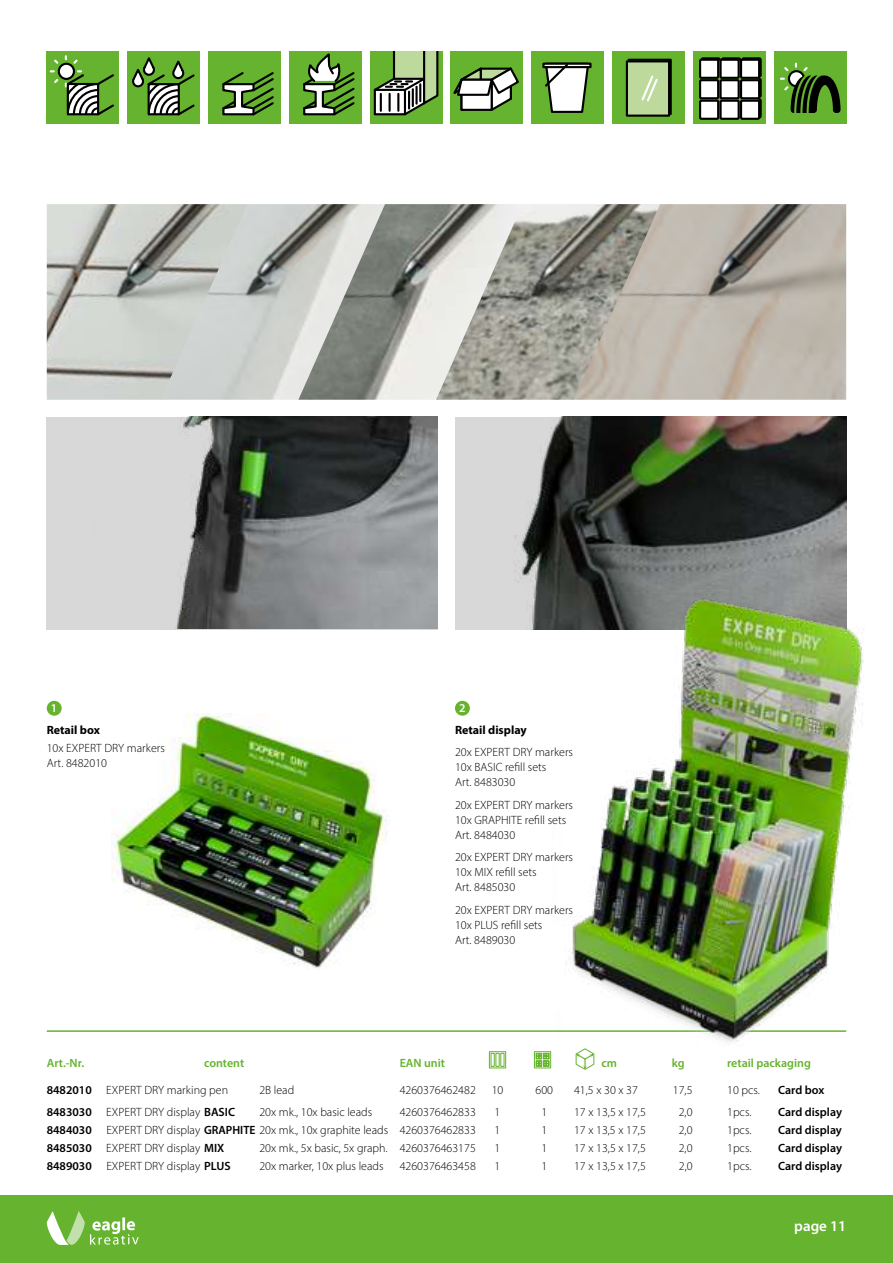
<style>
.page{position:relative;width:893px;height:1263px;background:#fff}
.page>*{position:absolute;margin:0;border:0;box-sizing:border-box;transform-origin:0 0}
.t1{font:600 15px "Myriad Pro";color:#fff}
.t2{font:300 12px/15px "Myriad Pro";color:#000}
.t3{font:600 12px "Myriad Pro";color:#000}
.t4{font:600 12px "Myriad Pro";color:#65b32e}
.t5{font:700 12px "Myriad Pro";color:#000}
.t6{font:600 12px "Myriad Pro";color:#fff}
.s1{font-weight:600}
</style>
<div class="page">
<div style="left:0;top:1195px;width:893px;height:68px;background:#65b32e"></div>
<svg style="left:47px;top:1211px;width:92px;height:34px"></svg>
<hr style="left:47px;top:1030px;width:799px;height:2px;background:#65b32e">
<img style="left:47px;top:204px;width:114px;height:196px">
<img style="left:161px;top:204px;width:137px;height:196px">
<img style="left:298px;top:204px;width:138px;height:196px">
<img style="left:436px;top:204px;width:137px;height:196px">
<img style="left:573px;top:204px;width:273px;height:196px">
<img style="left:455px;top:417px;width:391px;height:212px">
<div style="left:47px;top:417px;width:391px;height:212px;background:#d8d8d8"></div>
<img style="left:176px;top:417px;width:262px;height:211px">
<div style="left:693px;top:51px;width:72px;height:72px;background:#65b32e"></div>
<svg style="left:700px;top:57px;width:62px;height:62px"></svg>
<div style="left:721px;top:60px;width:18px;height:18px;background:#fff"></div>
<div style="left:719px;top:59px;width:21px;height:20px;border:2px solid #000"></div>
<div style="left:700px;top:60px;width:18px;height:18px;background:#fff"></div>
<div style="left:699px;top:59px;width:20px;height:20px;border:2px solid #000"></div>
<div style="left:741px;top:60px;width:18px;height:18px;background:#fff"></div>
<div style="left:740px;top:59px;width:20px;height:20px;border:2px solid #000"></div>
<div style="left:721px;top:80px;width:18px;height:18px;background:#fff"></div>
<div style="left:719px;top:79px;width:21px;height:20px;border:2px solid #000"></div>
<div style="left:700px;top:80px;width:18px;height:18px;background:#fff"></div>
<div style="left:699px;top:79px;width:20px;height:20px;border:2px solid #000"></div>
<div style="left:741px;top:80px;width:18px;height:18px;background:#fff"></div>
<div style="left:740px;top:79px;width:20px;height:20px;border:2px solid #000"></div>
<div style="left:721px;top:101px;width:18px;height:18px;background:#fff"></div>
<div style="left:719px;top:100px;width:21px;height:20px;border:2px solid #000"></div>
<div style="left:700px;top:101px;width:18px;height:18px;background:#fff"></div>
<div style="left:699px;top:100px;width:20px;height:20px;border:2px solid #000"></div>
<div style="left:741px;top:101px;width:18px;height:18px;background:#fff"></div>
<div style="left:740px;top:100px;width:20px;height:20px;border:2px solid #000"></div>
<div style="left:47px;top:51px;width:72px;height:72px;background:#65b32e"></div>
<svg style="left:51px;top:56px;width:63px;height:60px"></svg>
<div style="left:128px;top:51px;width:72px;height:72px;background:#65b32e"></div>
<svg style="left:132px;top:57px;width:63px;height:59px"></svg>
<div style="left:370px;top:51px;width:72px;height:72px;background:#65b32e"></div>
<svg style="left:373px;top:51px;width:66px;height:65px"></svg>
<div style="left:208px;top:51px;width:73px;height:72px;background:#65b32e"></div>
<svg style="left:222px;top:72px;width:52px;height:44px"></svg>
<div style="left:774px;top:51px;width:72px;height:72px;background:#65b32e"></div>
<svg style="left:781px;top:64px;width:59px;height:49px"></svg>
<div style="left:531px;top:51px;width:73px;height:72px;background:#65b32e"></div>
<div style="left:542px;top:63px;width:50px;height:5px;border:2px solid #000"></div>
<svg style="left:543px;top:62px;width:47px;height:51px"></svg>
<div style="left:612px;top:51px;width:73px;height:72px;background:#65b32e"></div>
<svg style="left:626px;top:58px;width:46px;height:58px"></svg>
<div style="left:451px;top:51px;width:72px;height:72px;background:#65b32e"></div>
<svg style="left:450px;top:63px;width:69px;height:51px"></svg>
<div style="left:289px;top:51px;width:72px;height:72px;background:#65b32e"></div>
<svg style="left:303px;top:53px;width:52px;height:63px"></svg>
<img style="left:552px;top:590px;width:312px;height:455px">
<img style="left:112px;top:714px;width:276px;height:254px">
<div style="left:489px;top:1051px;width:17px;height:17px;border:1px solid #65b32e"></div>
<svg style="left:491px;top:1053px;width:13px;height:13px"></svg>
<div style="left:534px;top:1051px;width:17px;height:17px;border:1px solid #65b32e"></div>
<svg style="left:536px;top:1053px;width:13px;height:13px"></svg>
<svg style="left:575px;top:1048px;width:20px;height:22px"></svg>
<div style="left:47px;top:701px;width:15px;height:15px;background:#65b32e;border-radius:50%"></div>
<div style="left:455px;top:701px;width:15px;height:15px;background:#65b32e;border-radius:50%"></div>
<p class="t6" style="left:51px;top:700px;width:8px">1</p>
<p class="t5" style="left:47px;top:722px;width:55px">Retail box</p>
<p class="t2" style="left:47px;top:740px;width:120px">10x EXPERT DRY markers<br>Art. 8482010</p>
<p class="t6" style="left:459px;top:700px;width:8px">2</p>
<p class="t5" style="left:455px;top:722px;width:73px">Retail display</p>
<p class="t2" style="left:455px;top:745px;width:120px">20x EXPERT DRY markers<br>10x BASIC refill sets<br>Art. 8483030</p>
<p class="t2" style="left:455px;top:797px;width:120px">20x EXPERT DRY markers<br>10x GRAPHITE refill sets<br>Art. 8484030</p>
<p class="t2" style="left:455px;top:850px;width:120px">20x EXPERT DRY markers<br>10x MIX refill sets<br>Art. 8485030</p>
<p class="t2" style="left:455px;top:902px;width:120px">20x EXPERT DRY markers<br>10x PLUS refill sets<br>Art. 8489030</p>
<p class="t4" style="left:47px;top:1055px;width:39px">Art.-Nr.</p>
<p class="t4" style="left:204px;top:1055px;width:42px">content</p>
<p class="t4" style="left:400px;top:1055px;width:47px">EAN unit</p>
<p class="t4" style="left:601px;top:1055px;width:17px">cm</p>
<p class="t4" style="left:672px;top:1055px;width:14px">kg</p>
<p class="t4" style="left:727px;top:1055px;width:85px">retail packaging</p>
<p class="t2" style="left:47px;top:1082px;width:183px"><span class="s1">8482010</span> EXPERT DRY marking pen</p>
<p class="t2" style="left:259px;top:1082px;width:36px">2B lead</p>
<p class="t2" style="left:400px;top:1082px;width:78px">4260376462482</p>
<p class="t2" style="left:492px;top:1082px;width:13px">10</p>
<p class="t2" style="left:535px;top:1082px;width:19px">600</p>
<p class="t2" style="left:574px;top:1082px;width:65px">41,5 x 30 x 37</p>
<p class="t2" style="left:673px;top:1082px;width:21px">17,5</p>
<p class="t2" style="left:727px;top:1082px;width:34px">10 pcs.</p>
<p class="t3" style="left:778px;top:1082px;width:48px">Card box</p>
<p class="t2" style="left:47px;top:1104px;width:190px"><span class="s1">8483030</span> EXPERT DRY display <span class="s1">BASIC</span></p>
<p class="t2" style="left:259px;top:1104px;width:114px">20x mk., 10x basic leads</p>
<p class="t2" style="left:400px;top:1104px;width:78px">4260376462833</p>
<p class="t2" style="left:495px;top:1104px;width:7px">1</p>
<p class="t2" style="left:541px;top:1104px;width:7px">1</p>
<p class="t2" style="left:574px;top:1104px;width:73px">17 x 13,5 x 17,5</p>
<p class="t2" style="left:679px;top:1104px;width:15px">2,0</p>
<p class="t2" style="left:727px;top:1104px;width:26px">1pcs.</p>
<p class="t3" style="left:778px;top:1104px;width:65px">Card display</p>
<p class="t2" style="left:47px;top:1122px;width:431px"><span class="s1">8484030</span> EXPERT DRY display <span class="s1">GRAPHITE</span> 20x mk., 10x graphite leads 4260376462833</p>
<p class="t2" style="left:495px;top:1122px;width:7px">1</p>
<p class="t2" style="left:541px;top:1122px;width:7px">1</p>
<p class="t2" style="left:574px;top:1122px;width:73px">17 x 13,5 x 17,5</p>
<p class="t2" style="left:679px;top:1122px;width:15px">2,0</p>
<p class="t2" style="left:727px;top:1122px;width:26px">1pcs.</p>
<p class="t3" style="left:778px;top:1122px;width:65px">Card display</p>
<p class="t2" style="left:47px;top:1140px;width:179px"><span class="s1">8485030</span> EXPERT DRY display <span class="s1">MIX</span></p>
<p class="t2" style="left:259px;top:1140px;width:218px">20x mk., 5x basic, 5x graph. 4260376463175</p>
<p class="t2" style="left:495px;top:1140px;width:7px">1</p>
<p class="t2" style="left:541px;top:1140px;width:7px">1</p>
<p class="t2" style="left:574px;top:1140px;width:73px">17 x 13,5 x 17,5</p>
<p class="t2" style="left:679px;top:1140px;width:15px">2,0</p>
<p class="t2" style="left:727px;top:1140px;width:26px">1pcs.</p>
<p class="t3" style="left:778px;top:1140px;width:65px">Card display</p>
<p class="t2" style="left:47px;top:1158px;width:185px"><span class="s1">8489030</span> EXPERT DRY display <span class="s1">PLUS</span></p>
<p class="t2" style="left:259px;top:1158px;width:126px">20x marker, 10x plus leads</p>
<p class="t2" style="left:400px;top:1158px;width:78px">4260376463458</p>
<p class="t2" style="left:495px;top:1158px;width:7px">1</p>
<p class="t2" style="left:541px;top:1158px;width:7px">1</p>
<p class="t2" style="left:574px;top:1158px;width:73px">17 x 13,5 x 17,5</p>
<p class="t2" style="left:679px;top:1158px;width:15px">2,0</p>
<p class="t2" style="left:727px;top:1158px;width:26px">1pcs.</p>
<p class="t3" style="left:778px;top:1158px;width:65px">Card display</p>
<p class="t1" style="left:794px;top:1216px;width:53px">page 11</p>
</div>
